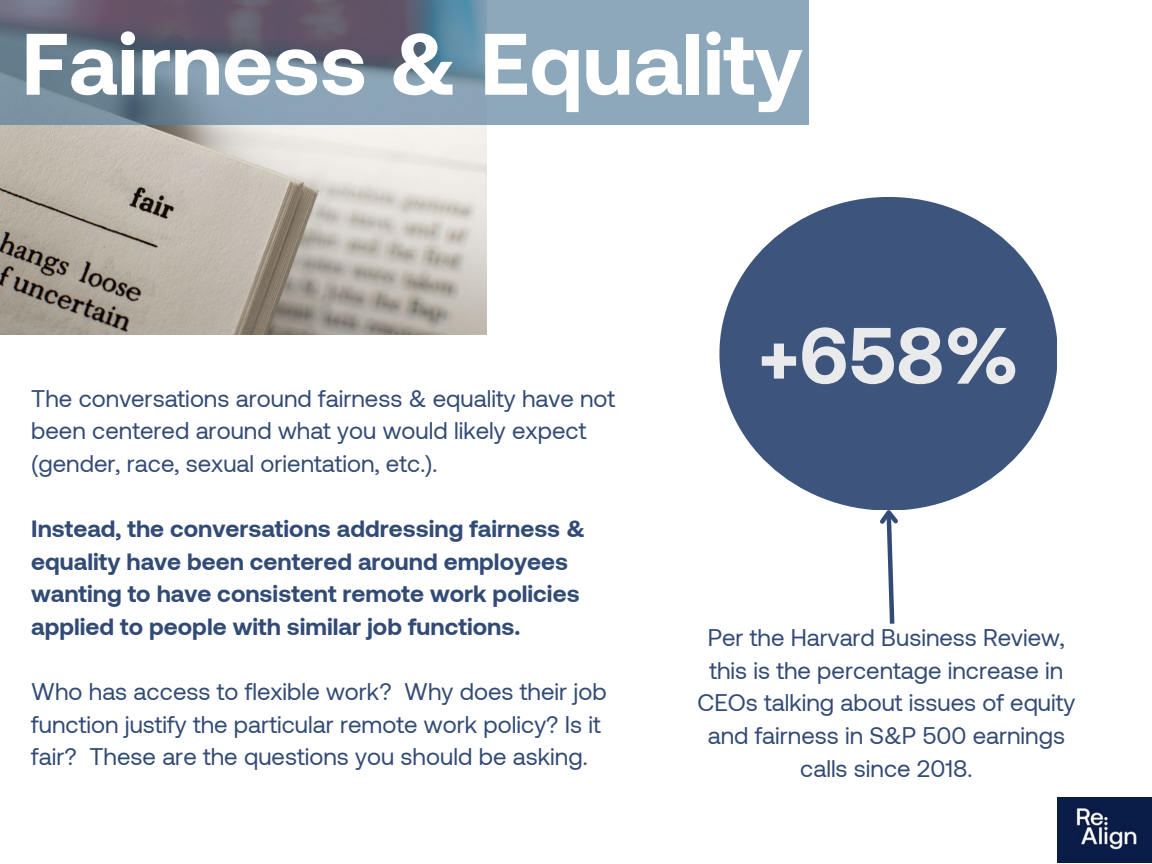
<style>
.page{position:relative;width:1152px;height:864px;background:#fff}
.page>*{position:absolute;margin:0;border:0;box-sizing:border-box;transform-origin:0 0}
.t1{font:700 87px "Aeonik";color:#fff}
.t2{font:700 79.65px "Aeonik";color:#e9eaeb}
.t3{font:24px/32.7px "Aeonik";color:#324b76}
.t4{font:700 24px/32.7px "Aeonik";color:#324b76}
</style>
<div class="page">
<img style="left:0;top:124px;width:486px;height:211px">
<svg style="left:0;top:0;width:808px;height:124px;background:#7a8da0"></svg>
<div style="left:719px;top:197px;width:338px;height:312px;background:#3d547d;border-radius:50%"></div>
<img style="left:1058px;top:798px;width:94px;height:65px">
<svg style="left:875px;top:509px;width:27px;height:115px"></svg>
<h1 class="t1" style="left:21px;top:8px;width:782px">Fairness &amp; Equality</h1>
<p class="t3" style="left:31px;top:381px;width:586px">The conversations around fairness &amp; equality have not been centered around what you would likely expect (gender, race, sexual orientation, etc.).</p>
<p class="t4" style="left:31px;top:511px;width:556px">Instead, the conversations addressing fairness &amp; equality have been centered around employees wanting to have consistent remote work policies applied to people with similar job functions.</p>
<p class="t3" style="left:31px;top:674px;width:577px">Who has access to flexible work? Why does their job function justify the particular remote work policy? Is it fair? These are the questions you should be asking.</p>
<h2 class="t2" style="left:758px;top:304px;width:262px">+658%</h2>
<p class="t3" style="left:697px;top:620px;width:379px;text-align:center">Per the Harvard Business Review, this is the percentage increase in<br>CEOs talking about issues of equity and fairness in S&amp;P 500 earnings calls since 2018.</p>
</div>
